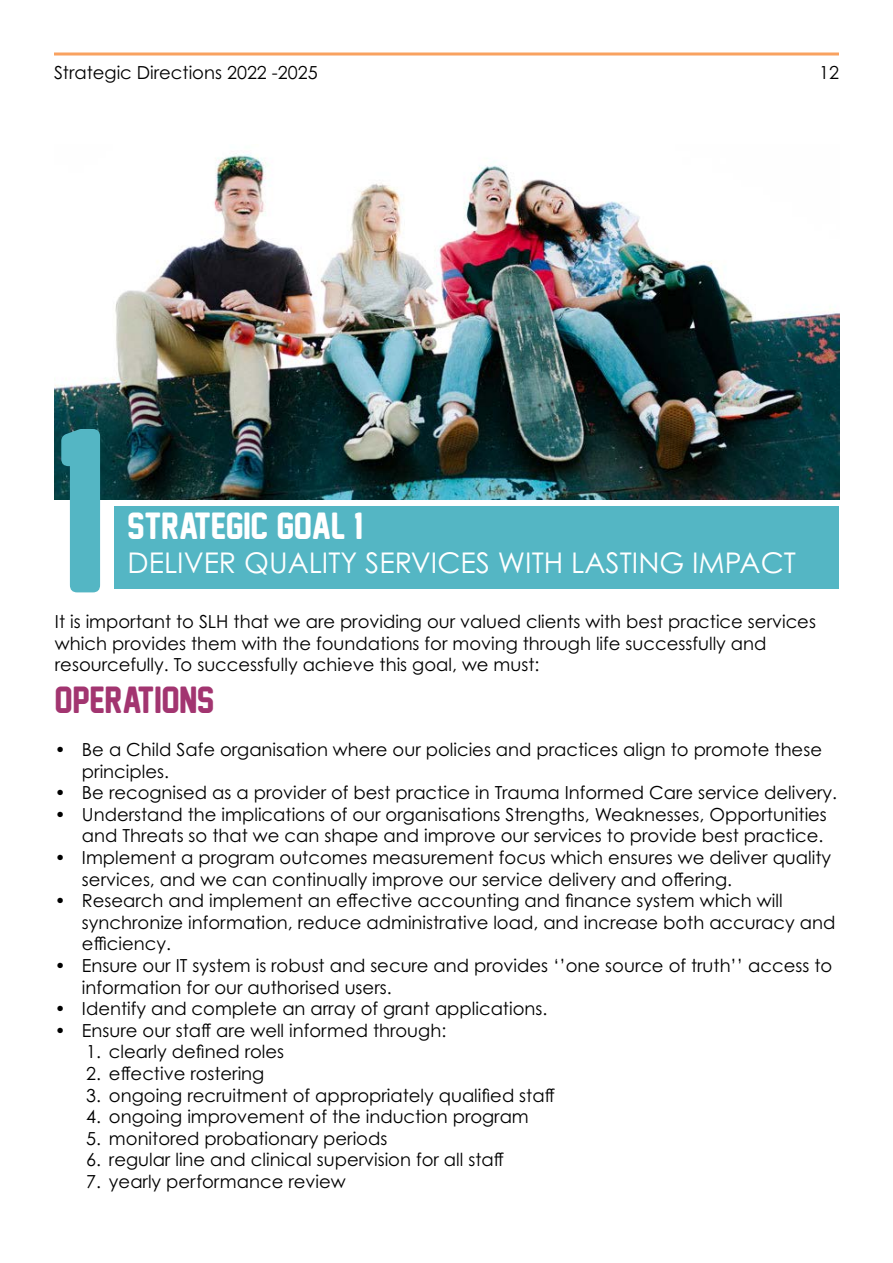
<style>
.page{position:relative;width:893px;height:1263px;background:#fff}
.page>*{position:absolute;margin:0;border:0;box-sizing:border-box;transform-origin:0 0}
.t1{font:213px "New Athletic M54";color:#54b6c4}
.t2{font:34.5px "New Athletic M54";color:#fff}
.t3{font:34.5px "New Athletic M54";color:#a23570}
.t4{font:28.5px "Century Gothic Pro";color:#fff}
.t5{font:18px/21.6px "Century Gothic Pro";color:#000}
</style>
<div class="page">
<hr style="left:54px;top:53px;width:785px;height:3px;background:#f9a260">
<img style="left:54px;top:153px;width:786px;height:346px">
<div style="left:115px;top:506px;width:724px;height:82px;background:#54b6c4"></div>
<p class="t5" style="left:54px;top:62px;width:265px">Strategic Directions 2022 -2025</p>
<p class="t5" style="left:819px;top:62px;width:21px">12</p>
<h1 class="t1" style="left:54px;top:394px;width:55px">1</h1>
<h2 class="t2" style="left:128px;top:507px;width:247px">STRATEGIC GOAL 1 -</h2>
<h3 class="t4" style="left:128px;top:546px;width:670px">DELIVER QUALITY SERVICES WITH LASTING IMPACT</h3>
<p class="t5" style="left:55px;top:610px;width:762px">It is important to SLH that we are providing our valued clients with best practice services which provides them with the foundations for moving through life successfully and resourcefully. To successfully achieve this goal, we must:</p>
<h2 class="t3" style="left:55px;top:681px;width:163px">OPERATIONS:</h2>
<p class="t5" style="left:82px;top:738px;width:741px;text-indent:-27px">• Be a Child Safe organisation where our policies and practices align to promote these principles.</p>
<p class="t5" style="left:55px;top:782px;width:784px">• Be recognised as a provider of best practice in Trauma Informed Care service delivery.</p>
<p class="t5" style="left:55px;top:803px;width:773px;text-align:right">• Understand the implications of our organisations Strengths, Weaknesses, Opportunities and Threats so that we can shape and improve our services to provide best practice.</p>
<p class="t5" style="left:82px;top:846px;width:751px;text-indent:-27px">• Implement a program outcomes measurement focus which ensures we deliver quality services, and we can continually improve our service delivery and offering.</p>
<p class="t5" style="left:82px;top:890px;width:755px;text-indent:-27px">• Research and implement an effective accounting and finance system which will synchronize information, reduce administrative load, and increase both accuracy and efficiency.</p>
<p class="t5" style="left:82px;top:954px;width:752px;text-indent:-27px">• Ensure our IT system is robust and secure and provides ‘’one source of truth’’ access to information for our authorised users.</p>
<p class="t5" style="left:55px;top:998px;width:494px">• Identify and complete an array of grant applications.</p>
<p class="t5" style="left:55px;top:1019px;width:393px">• Ensure our staff are well informed through:</p>
<p class="t5" style="left:86px;top:1041px;width:199px">1. clearly defined roles</p>
<p class="t5" style="left:86px;top:1062px;width:180px">2. effective rostering</p>
<p class="t5" style="left:86px;top:1084px;width:470px">3. ongoing recruitment of appropriately qualified staff</p>
<p class="t5" style="left:86px;top:1106px;width:444px">4. ongoing improvement of the induction program</p>
<p class="t5" style="left:86px;top:1127px;width:303px">5. monitored probationary periods</p>
<p class="t5" style="left:86px;top:1149px;width:419px">6. regular line and clinical supervision for all staff</p>
<p class="t5" style="left:86px;top:1170px;width:261px">7. yearly performance review</p>
</div>
